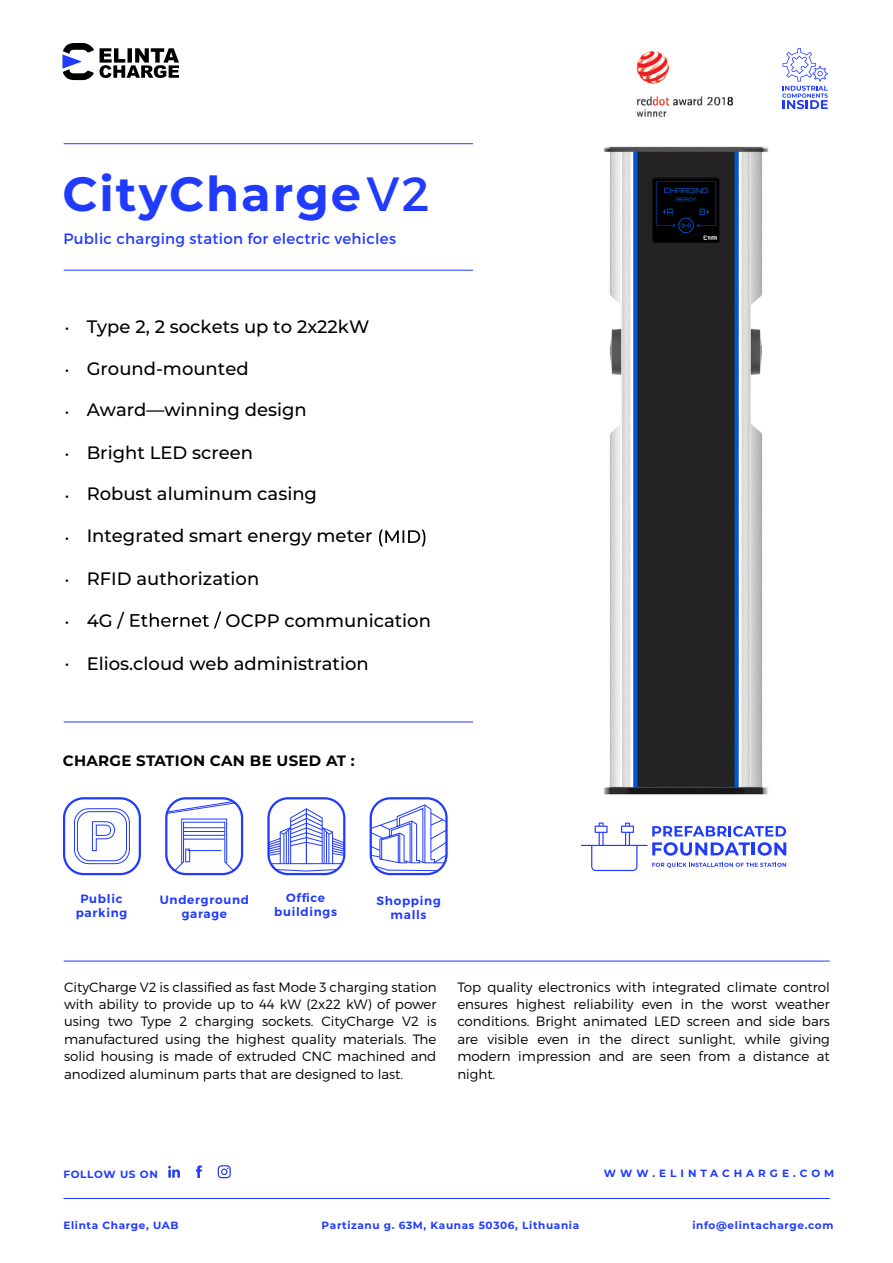
<style>
.page{position:relative;width:893px;height:1263px;background:#fff}
.page>*{position:absolute;margin:0;border:0;box-sizing:border-box;transform-origin:0 0}
.t1{font:700 48px "Montserrat";letter-spacing:.04em;color:#203aff}
.t2{font:500 18px "Montserrat";color:#000}
.t3{font:15px "Montserrat";letter-spacing:.02em;color:#203aff}
.t4{font:700 15px "Montserrat";letter-spacing:.02em;color:#000}
.t5{font:300 13.5px/17.4px "Montserrat";color:#000;text-align:justify}
.t6{font:600 12px/14.4px "Montserrat";letter-spacing:.06em;color:#203aff;text-align:center}
.t7{font:700 10.5px "Montserrat";letter-spacing:.06em;color:#203aff}
.t8{font:700 10.5px "Montserrat";letter-spacing:.38em;color:#203aff}
.s1{font-weight:400}
</style>
<div class="page">
<hr style="left:64px;top:721px;width:409px;height:1px;background:#203aff">
<hr style="left:64px;top:961px;width:766px;height:1px;background:#203aff">
<svg style="left:379px;top:530px;width:46px;height:16px"></svg>
<svg style="left:131px;top:611px;width:90px;height:17px"></svg>
<svg style="left:100px;top:48px;width:79px;height:30px"></svg>
<svg style="left:62px;top:43px;width:32px;height:37px"></svg>
<hr style="left:64px;top:270px;width:409px;height:1px;background:#203aff">
<hr style="left:64px;top:143px;width:409px;height:1px;background:#203aff">
<img style="left:603px;top:146px;width:166px;height:649px">
<img style="left:636px;top:51px;width:97px;height:66px">
<hr style="left:63px;top:1198px;width:767px;height:1px;background:#203aff">
<svg style="left:174px;top:821px;width:60px;height:50px"></svg>
<hr style="left:184px;top:827px;width:41px;height:1px;background:#203aff">
<hr style="left:184px;top:831px;width:41px;height:1px;background:#203aff">
<hr style="left:184px;top:835px;width:41px;height:1px;background:#203aff">
<hr style="left:184px;top:839px;width:41px;height:1px;background:#203aff">
<div style="left:185px;top:849px;width:5px;height:13px;border:1px solid #203aff"></div>
<hr style="left:187px;top:850px;width:34px;height:1px;background:#203aff">
<div style="left:181px;top:819px;width:46px;height:45px;border:1px solid #203aff"></div>
<svg style="left:168px;top:801px;width:68px;height:13px"></svg>
<div style="left:165px;top:797px;width:78px;height:78px;border:2px solid #203aff;border-radius:20px"></div>
<svg style="left:270px;top:808px;width:75px;height:64px"></svg>
<div style="left:267px;top:797px;width:78px;height:78px;border:2px solid #203aff;border-radius:20px"></div>
<svg style="left:370px;top:804px;width:75px;height:67px"></svg>
<div style="left:370px;top:797px;width:78px;height:78px;border:2px solid #203aff;border-radius:20px"></div>
<div style="left:63px;top:797px;width:78px;height:78px;border:2px solid #203aff;border-radius:20px"></div>
<svg style="left:92px;top:821px;width:23px;height:30px"></svg>
<div style="left:77px;top:811px;width:50px;height:50px;border:1px solid #203aff;border-radius:13px"></div>
<div style="left:74px;top:808px;width:56px;height:56px;border:1px solid #203aff;border-radius:14px"></div>
<svg style="left:196px;top:1165px;width:6px;height:13px"></svg>
<svg style="left:218px;top:1165px;width:13px;height:14px"></svg>
<svg style="left:168px;top:1166px;width:12px;height:12px"></svg>
<svg style="left:581px;top:822px;width:205px;height:49px"></svg>
<svg style="left:782px;top:48px;width:46px;height:61px"></svg>
<h1 class="t1" style="left:62px;top:159px;width:369px">CityCharge<span class="s1">V2</span></h1>
<p class="t3" style="left:63px;top:229px;width:334px">Public charging station for electric vehicles</p>
<h2 class="t2" style="left:64px;top:316px;width:7px">∙</h2>
<h2 class="t2" style="left:64px;top:358px;width:7px">∙</h2>
<h2 class="t2" style="left:64px;top:400px;width:7px">∙</h2>
<h2 class="t2" style="left:64px;top:442px;width:7px">∙</h2>
<h2 class="t2" style="left:64px;top:484px;width:7px">∙</h2>
<h2 class="t2" style="left:64px;top:526px;width:7px">∙</h2>
<h2 class="t2" style="left:64px;top:568px;width:7px">∙</h2>
<h2 class="t2" style="left:64px;top:610px;width:7px">∙</h2>
<h2 class="t2" style="left:64px;top:652px;width:7px">∙</h2>
<h2 class="t2" style="left:87px;top:314px;width:284px">Type 2, 2 sockets up to 2x22kW</h2>
<h2 class="t2" style="left:87px;top:356px;width:163px">Ground-mounted</h2>
<h2 class="t2" style="left:87px;top:397px;width:222px">Award—winning design</h2>
<h2 class="t2" style="left:87px;top:440px;width:168px">Bright LED screen</h2>
<h2 class="t2" style="left:87px;top:481px;width:232px">Robust aluminum casing</h2>
<h2 class="t2" style="left:87px;top:523px;width:287px">Integrated smart energy meter</h2>
<h2 class="t2" style="left:87px;top:566px;width:174px">RFID authorization</h2>
<h2 class="t2" style="left:87px;top:608px;width:39px">4G /</h2>
<h2 class="t2" style="left:226px;top:608px;width:207px">OCPP communication</h2>
<h2 class="t2" style="left:87px;top:650px;width:284px">Elios.cloud web administration</h2>
<p class="t4" style="left:63px;top:750px;width:294px">CHARGE STATION CAN BE USED AT :</p>
<p class="t6" style="left:76px;top:892px;width:53px">Public parking</p>
<p class="t6" style="left:160px;top:892px;width:91px">Underground garage</p>
<p class="t6" style="left:274px;top:890px;width:64px">Office buildings</p>
<p class="t6" style="left:376px;top:893px;width:66px">Shopping malls</p>
<p class="t5" style="left:64px;top:978px;width:374px">CityCharge V2 is classified as fast Mode 3 charging station with ability to provide up to 44 kW (2x22 kW) of power using two Type 2 charging sockets. CityCharge V2 is manufactured using the highest quality materials. The solid housing is made of extruded CNC machined and anodized aluminum parts that are designed to last.</p>
<p class="t5" style="left:457px;top:978px;width:374px">Top quality electronics with integrated climate control ensures highest reliability even in the worst weather conditions. Bright animated LED screen and side bars are visible even in the direct sunlight, while giving modern impression and are seen from a distance at night.</p>
<p class="t7" style="left:63px;top:1166px;width:96px">FOLLOW US ON</p>
<p class="t8" style="left:604px;top:1166px;width:232px">WWW.ELINTACHARGE.COM</p>
<p class="t7" style="left:63px;top:1218px;width:117px">Elinta Charge, UAB</p>
<p class="t7" style="left:322px;top:1218px;width:259px">Partizanu g. 63M, Kaunas 50306, Lithuania</p>
<p class="t7" style="left:692px;top:1218px;width:143px">info@elintacharge.com</p>
</div>
